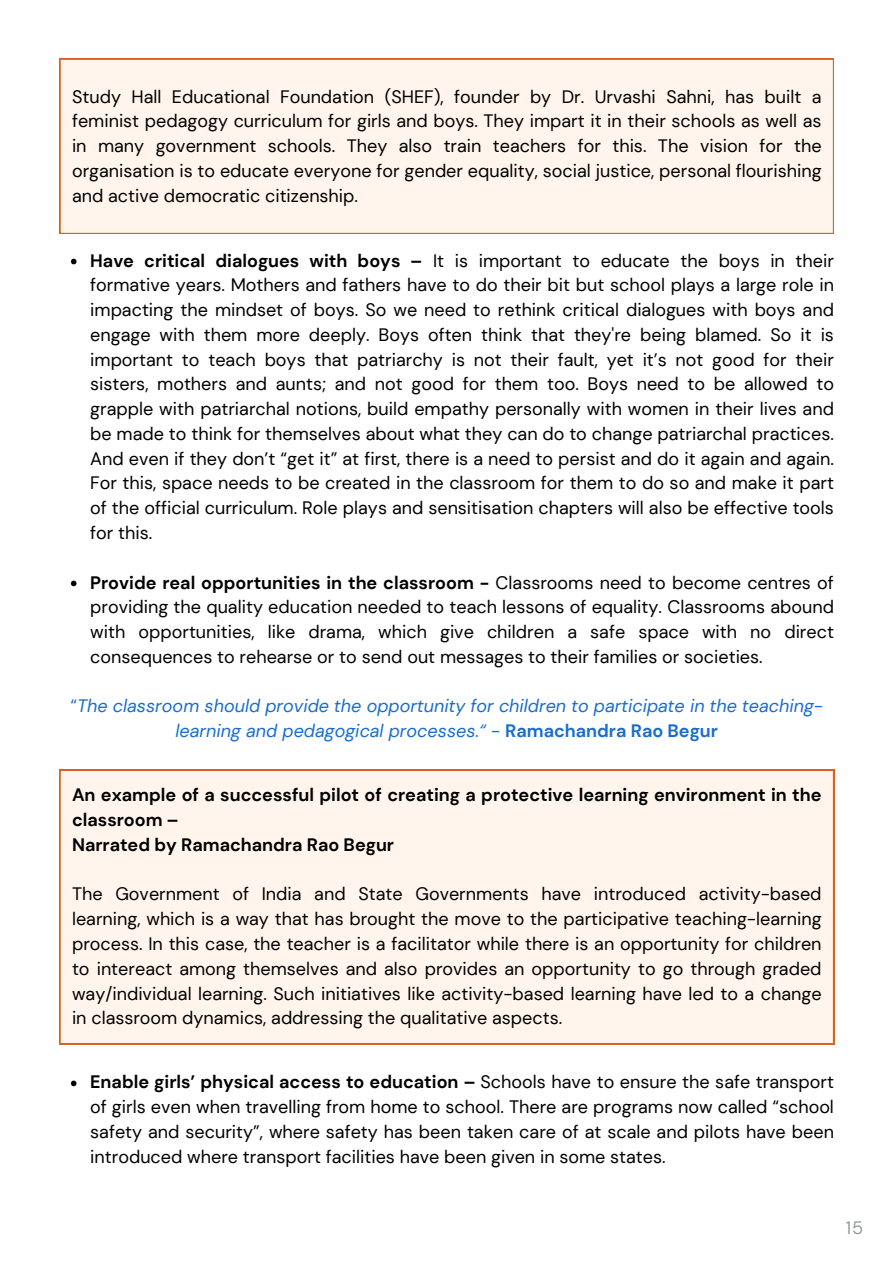
<style>
.page{position:relative;width:894px;height:1264px;background:#fff}
.page>*{position:absolute;margin:0;border:0;box-sizing:border-box;transform-origin:0 0}
.t1{font:18px/24.8px "DM Sans";color:#000;text-align:justify}
.t2{font:italic 18px/24.8px "DM Sans";color:#1a6dcf;text-align:center}
.t3{font:700 18px/24.8px "DM Sans";color:#000}
.t4{font:18px "DM Sans";color:#909c98}
.s1{font-weight:700}
.s2{font-style:normal}
.s3{font-weight:700;font-style:normal}
</style>
<div class="page">
<div style="left:60px;top:59px;width:773px;height:175px;background:#fff5ed"></div>
<svg style="left:71px;top:259px;width:5px;height:5px"></svg>
<svg style="left:71px;top:580px;width:5px;height:6px"></svg>
<div style="left:60px;top:770px;width:773px;height:274px;background:#fff5ed"></div>
<svg style="left:71px;top:1080px;width:5px;height:6px"></svg>
<p class="t1" style="left:72px;top:84px;width:750px">Study Hall Educational Foundation (SHEF), founder by Dr. Urvashi Sahni, has built a feminist pedagogy curriculum for girls and boys. They impart it in their schools as well as in many government schools. They also train teachers for this. The vision for the organisation is to educate everyone for gender equality, social justice, personal flourishing and active democratic citizenship.</p>
<p class="t1" style="left:90px;top:248px;width:745px"><span class="s1">Have critical dialogues with boys –</span> It is important to educate the boys in their formative years. Mothers and fathers have to do their bit but school plays a large role in impacting the mindset of boys. So we need to rethink critical dialogues with boys and engage with them more deeply. Boys often think that they're being blamed. So it is important to teach boys that patriarchy is not their fault, yet it’s not good for their sisters, mothers and aunts; and not good for them too. Boys need to be allowed to grapple with patriarchal notions, build empathy personally with women in their lives and be made to think for themselves about what they can do to change patriarchal practices.<br>And even if they don’t “get it” at first, there is a need to persist and do it again and again.<br>For this, space needs to be created in the classroom for them to do so and make it part of the official curriculum. Role plays and sensitisation chapters will also be effective tools for this.</p>
<p class="t1" style="left:90px;top:570px;width:745px"><span class="s1">Provide real opportunities in the classroom -</span> Classrooms need to become centres of providing the quality education needed to teach lessons of equality. Classrooms abound with opportunities, like drama, which give children a safe space with no direct consequences to rehearse or to send out messages to their families or societies.</p>
<p class="t2" style="left:70px;top:693px;width:754px"><span class="s2">“</span>The classroom should provide the opportunity for children to participate in the teaching&shy;learning and pedagogical processes.“ <span class="s2">-</span> <span class="s3">Ramachandra Rao Begur</span></p>
<h1 class="t3" style="left:72px;top:783px;width:750px">An example of a successful pilot of creating a protective learning environment in the classroom –<br>Narrated by Ramachandra Rao Begur</h1>
<p class="t1" style="left:72px;top:882px;width:750px">The Government of India and State Governments have introduced activity-based learning, which is a way that has brought the move to the participative teaching-learning process. In this case, the teacher is a facilitator while there is an opportunity for children to intereact among themselves and also provides an opportunity to go through graded way/individual learning. Such initiatives like activity-based learning have led to a change in classroom dynamics, addressing the qualitative aspects.</p>
<p class="t1" style="left:90px;top:1069px;width:745px"><span class="s1">Enable girls’ physical access to education –</span> Schools have to ensure the safe transport of girls even when travelling from home to school. There are programs now called “school safety and security”, where safety has been taken care of at scale and pilots have been introduced where transport facilities have been given in some states.</p>
<p class="t4" style="left:845px;top:1215px;width:19px">15</p>
</div>
